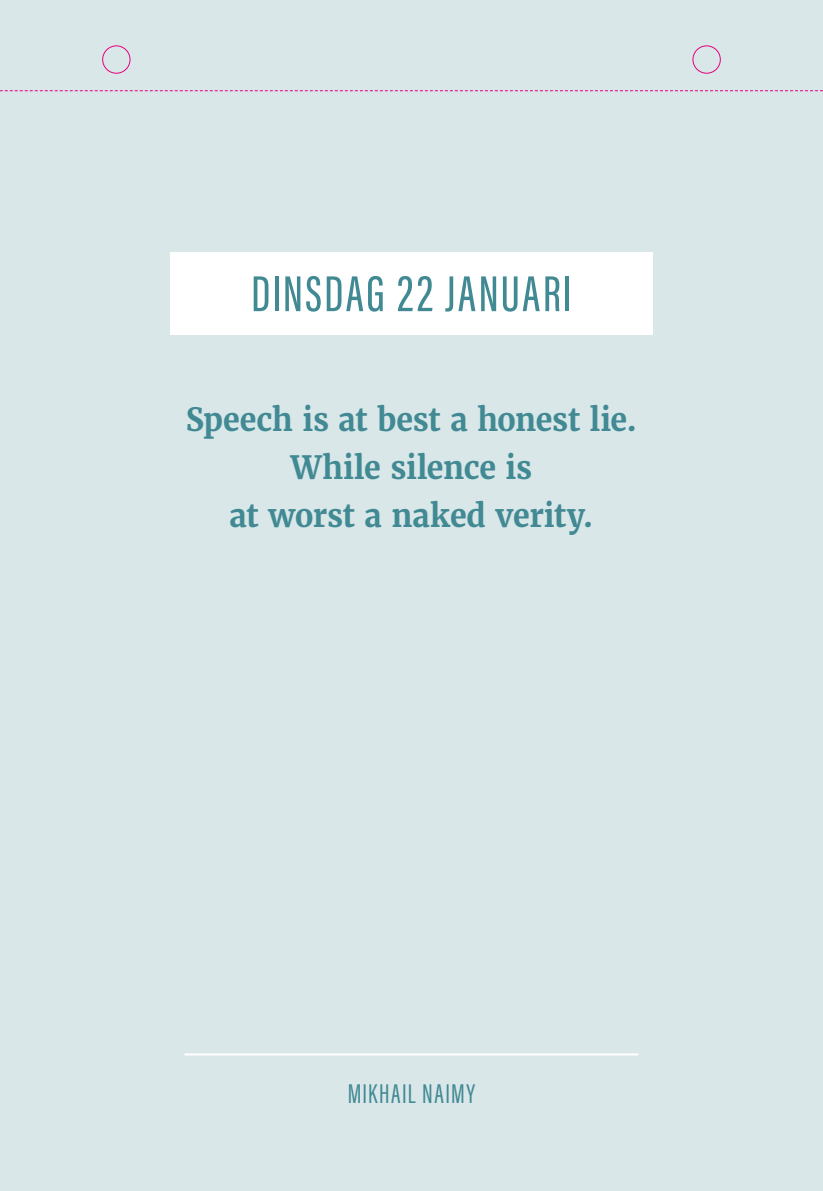
<style>
.page{position:relative;width:823px;height:1191px;background:#fff}
.page>*{position:absolute;margin:0;border:0;box-sizing:border-box;transform-origin:0 0}
.t1{font:500 52px "Acumin Pro Extra Cond";letter-spacing:.045em;color:#418993}
.t2{font:700 32px/48px "Merriweather";letter-spacing:-.01em;color:#418993;text-align:center;scale:.95 1}
.t3{font:28px "Acumin Pro Extra Cond";letter-spacing:.055em;color:#418993}
</style>
<div class="page">
<div style="left:0;top:0;width:822px;height:1191px;background:#d9e7e9"></div>
<div style="left:170px;top:252px;width:482px;height:83px;background:#fff"></div>
<hr style="left:184px;top:1053px;width:454px;height:2px;background:#fff">
<div style="left:102px;top:45px;width:28px;height:29px;border:1px solid #e6007e;border-radius:50%"></div>
<div style="left:692px;top:45px;width:28px;height:29px;border:1px solid #e6007e;border-radius:50%"></div>
<svg style="left:0;top:90px;width:822px;height:1px"></svg>
<h1 class="t1" style="left:251px;top:262px;width:322px">DINSDAG 22 JANUARI</h1>
<p class="t2" style="left:186px;top:395px;width:476px">Speech is at best a honest lie.<br>While silence is<br>at worst a naked verity.</p>
<p class="t3" style="left:347px;top:1077px;width:129px">MIKHAIL NAIMY</p>
</div>
